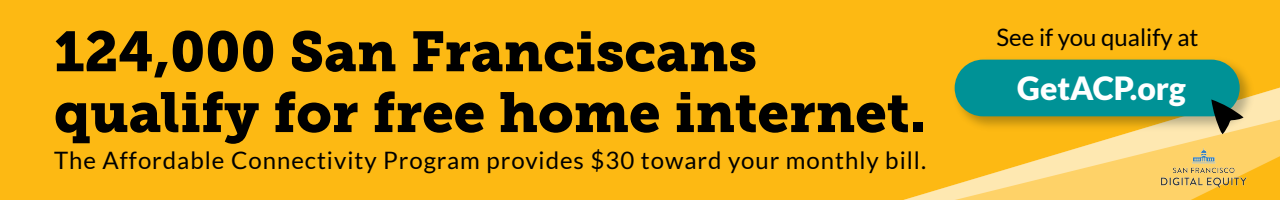
<style>
.page{position:relative;width:1280px;height:200px;background:#fdb913}
.page>*{position:absolute;margin:0;border:0;box-sizing:border-box;transform-origin:0 0}
.t1{font:56px/60.8px "Museo Slab 900";color:#000}
.t2{font:900 32px "Lato";color:#fff}
.t3{font:24px "Lato";letter-spacing:.04em;color:#000}
.t4{font:24px "Lato";color:#000}
</style>
<div class="page">
<img style="left:903px;top:87px;width:377px;height:113px">
<img style="left:948px;top:59px;width:310px;height:76px">
<div style="left:955px;top:60px;width:285px;height:56px;background:#009296;border-radius:28px"></div>
<img style="left:1155px;top:142px;width:98px;height:50px">
<svg style="left:1211px;top:99px;width:33px;height:35px"></svg>
<h1 class="t1" style="left:54px;top:22px;width:873px">124,000 San Franciscans qualify for free home internet.</h1>
<p class="t4" style="left:997px;top:24px;width:204px">See if you qualify at</p>
<h2 class="t2" style="left:1017px;top:70px;width:170px">GetACP.org</h2>
<p class="t3" style="left:54px;top:147px;width:874px">The Affordable Connectivity Program provides $30 toward your monthly bill.</p>
</div>
